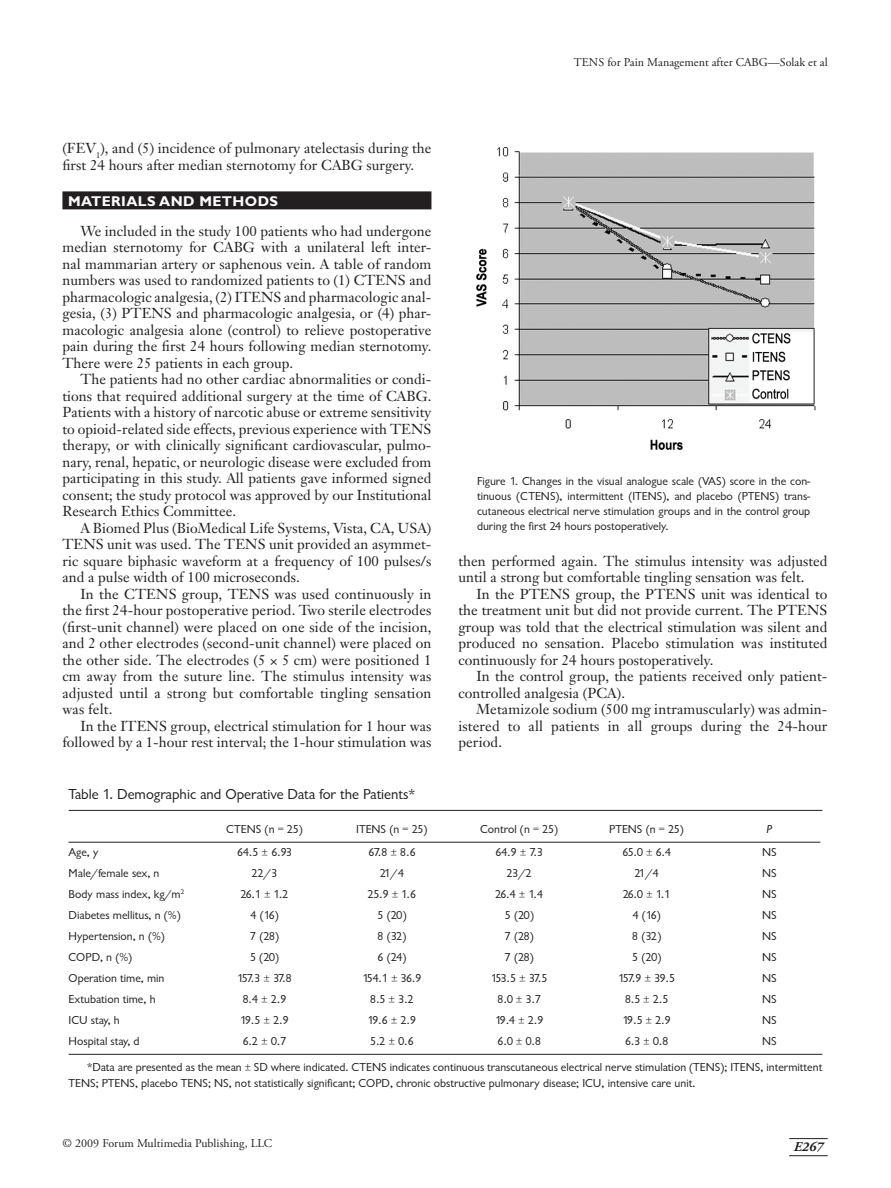
<style>
.page{position:relative;width:891px;height:1188px;background:#fff}
.page>*{position:absolute;margin:0;border:0;box-sizing:border-box;transform-origin:0 0}
.t1{font:15px "Classical Sans Regular DTC";color:#231f20}
.t2{font:14.25px/16.5px "Janson Text";letter-spacing:.005em;color:#231f20;text-align:justify}
.t3{font:700 14.25px "Gill Sans";letter-spacing:.03em;color:#fff}
.t4{font:italic 700 13.5px "Adobe Garamond Pro";color:#231f20}
.t5{font:12px/15px "Classical Sans Regular DTC";color:#231f20;text-align:justify}
.t6{font:12px "Adobe Garamond Pro";letter-spacing:.005em;color:#231f20}
.t7{font:12px "Classical Sans Reg Ita DTC";color:#231f20}
</style>
<div class="page">
<hr style="left:789px;top:1138px;width:39px;height:1px;background:#231f20">
<hr style="left:789px;top:1155px;width:39px;height:1px;background:#231f20">
<div style="left:62px;top:191px;width:369px;height:18px;background:#231f20"></div>
<img style="left:476px;top:147px;width:340px;height:303px">
<hr style="left:69px;top:810px;width:753px;height:1px;background:#231f20">
<hr style="left:69px;top:1054px;width:753px;height:1px;background:#231f20">
<hr style="left:68px;top:842px;width:752px;height:1px;background:#231f20">
<p class="t6" style="left:574px;top:58px;width:255px">TENS for Pain Management after CABG—Solak et al</p>
<p class="t2" style="left:62px;top:141px;width:370px">(FEV<sub>1</sub>), and (5) incidence of pulmonary atelectasis during the first 24 hours after median sternotomy for CABG surgery.</p>
<p class="t3" style="left:68px;top:196px;width:212px">MATERIALS AND METHODS</p>
<p class="t2" style="left:62px;top:224px;width:371px;text-indent:18px">We included in the study 100 patients who had undergone median sternotomy for CABG with a unilateral left inter&shy;nal mammarian artery or saphenous vein. A table of random numbers was used to randomized patients to (1) CTENS and pharmacologic analgesia, (2) ITENS and pharmacologic anal&shy;gesia, (3) PTENS and pharmacologic analgesia, or (4) phar&shy;macologic analgesia alone (control) to relieve postoperative pain during the first 24 hours following median sternotomy.<br>There were 25 patients in each group.</p>
<p class="t2" style="left:62px;top:372px;width:371px;text-indent:18px">The patients had no other cardiac abnormalities or condi&shy;tions that required additional surgery at the time of CABG.<br>Patients with a history of narcotic abuse or extreme sensitivity to opioid-related side effects, previous experience with TENS therapy, or with clinically significant cardiovascular, pulmo&shy;nary, renal, hepatic, or neurologic disease were excluded from participating in this study. All patients gave informed signed consent; the study protocol was approved by our Institutional Research Ethics Committee.</p>
<p class="t2" style="left:62px;top:521px;width:371px;text-indent:18px">A Biomed Plus (BioMedical Life Systems, Vista, CA, USA)<br>TENS unit was used. The TENS unit provided an asymmet&shy;ric square biphasic waveform at a frequency of 100 pulses/s and a pulse width of 100 microseconds.</p>
<p class="t2" style="left:62px;top:587px;width:371px;text-indent:18px">In the CTENS group, TENS was used continuously in the first 24-hour postoperative period. Two sterile electrodes (first-unit channel) were placed on one side of the incision, and 2 other electrodes (second-unit channel) were placed on the other side. The electrodes (5 × 5 cm) were positioned 1 cm away from the suture line. The stimulus intensity was adjusted until a strong but comfortable tingling sensation was felt.</p>
<p class="t2" style="left:62px;top:719px;width:371px;text-align:right">In the ITENS group, electrical stimulation for 1 hour was followed by a 1-hour rest interval; the 1-hour stimulation was</p>
<p class="t5" style="left:477px;top:475px;width:335px">Figure 1. Changes in the visual analogue scale (VAS) score in the con&shy;tinuous (CTENS), intermittent (ITENS), and placebo (PTENS) trans&shy;cutaneous electrical nerve stimulation groups and in the control group during the first 24 hours postoperatively.</p>
<p class="t2" style="left:458px;top:554px;width:370px">then performed again. The stimulus intensity was adjusted until a strong but comfortable tingling sensation was felt.</p>
<p class="t2" style="left:458px;top:587px;width:371px;text-indent:18px">In the PTENS group, the PTENS unit was identical to the treatment unit but did not provide current. The PTENS group was told that the electrical stimulation was silent and produced no sensation. Placebo stimulation was instituted continuously for 24 hours postoperatively.</p>
<p class="t2" style="left:458px;top:669px;width:371px;text-indent:18px">In the control group, the patients received only patient&shy;controlled analgesia (PCA).</p>
<p class="t2" style="left:458px;top:702px;width:371px;text-indent:18px">Metamizole sodium (500 mg intramuscularly) was admin&shy;istered to all patients in all groups during the 24-hour period.</p>
<p class="t1" style="left:69px;top:789px;width:349px">Table 1. Demographic and Operative Data for the Patients*</p>
<p class="t5" style="left:226px;top:823px;width:78px">CTENS (n = 25)</p>
<p class="t5" style="left:356px;top:823px;width:73px">ITENS (n = 25)</p>
<p class="t5" style="left:480px;top:823px;width:79px">Control (n = 25)</p>
<p class="t5" style="left:609px;top:823px;width:76px">PTENS (n = 25)</p>
<p class="t7" style="left:767px;top:825px;width:7px">P</p>
<p class="t5" style="left:69px;top:846px;width:31px">Age, y</p>
<p class="t5" style="left:237px;top:846px;width:57px">64.5 ± 6.93</p>
<p class="t5" style="left:368px;top:846px;width:49px">67.8 ± 8.6</p>
<p class="t5" style="left:495px;top:846px;width:49px">64.9 ± 7.3</p>
<p class="t5" style="left:622px;top:846px;width:51px">65.0 ± 6.4</p>
<p class="t5" style="left:762px;top:846px;width:16px">NS</p>
<p class="t5" style="left:69px;top:867px;width:92px">Male/female sex, n</p>
<p class="t5" style="left:252px;top:867px;width:27px">22/3</p>
<p class="t5" style="left:380px;top:867px;width:26px">21/4</p>
<p class="t5" style="left:507px;top:867px;width:27px">23/2</p>
<p class="t5" style="left:634px;top:867px;width:26px">21/4</p>
<p class="t5" style="left:762px;top:867px;width:16px">NS</p>
<p class="t5" style="left:69px;top:888px;width:117px">Body mass index, kg/m<sup>2</sup></p>
<p class="t5" style="left:241px;top:888px;width:49px">26.1 ± 1.2</p>
<p class="t5" style="left:368px;top:888px;width:50px">25.9 ± 1.6</p>
<p class="t5" style="left:495px;top:888px;width:49px">26.4 ± 1.4</p>
<p class="t5" style="left:623px;top:888px;width:49px">26.0 ± 1.1</p>
<p class="t5" style="left:762px;top:888px;width:16px">NS</p>
<p class="t5" style="left:69px;top:909px;width:114px">Diabetes mellitus, n (%)</p>
<p class="t5" style="left:250px;top:909px;width:30px">4 (16)</p>
<p class="t5" style="left:377px;top:909px;width:31px">5 (20)</p>
<p class="t5" style="left:504px;top:909px;width:31px">5 (20)</p>
<p class="t5" style="left:632px;top:909px;width:30px">4 (16)</p>
<p class="t5" style="left:762px;top:909px;width:16px">NS</p>
<p class="t5" style="left:69px;top:930px;width:98px">Hypertension, n (%)</p>
<p class="t5" style="left:250px;top:930px;width:31px">7 (28)</p>
<p class="t5" style="left:377px;top:930px;width:31px">8 (32)</p>
<p class="t5" style="left:505px;top:930px;width:31px">7 (28)</p>
<p class="t5" style="left:632px;top:930px;width:31px">8 (32)</p>
<p class="t5" style="left:762px;top:930px;width:16px">NS</p>
<p class="t5" style="left:69px;top:951px;width:65px">COPD, n (%)</p>
<p class="t5" style="left:250px;top:951px;width:31px">5 (20)</p>
<p class="t5" style="left:377px;top:951px;width:31px">6 (24)</p>
<p class="t5" style="left:505px;top:951px;width:31px">7 (28)</p>
<p class="t5" style="left:632px;top:951px;width:31px">5 (20)</p>
<p class="t5" style="left:762px;top:951px;width:16px">NS</p>
<p class="t5" style="left:69px;top:972px;width:97px">Operation time, min</p>
<p class="t5" style="left:237px;top:972px;width:56px">157.3 ± 37.8</p>
<p class="t5" style="left:362px;top:972px;width:61px">154.1 ± 36.9</p>
<p class="t5" style="left:491px;top:972px;width:58px">153.5 ± 37.5</p>
<p class="t5" style="left:618px;top:972px;width:59px">157.9 ± 39.5</p>
<p class="t5" style="left:762px;top:972px;width:16px">NS</p>
<p class="t5" style="left:69px;top:993px;width:89px">Extubation time, h</p>
<p class="t5" style="left:243px;top:993px;width:45px">8.4 ± 2.9</p>
<p class="t5" style="left:370px;top:993px;width:45px">8.5 ± 3.2</p>
<p class="t5" style="left:497px;top:993px;width:45px">8.0 ± 3.7</p>
<p class="t5" style="left:625px;top:993px;width:45px">8.5 ± 2.5</p>
<p class="t5" style="left:762px;top:993px;width:16px">NS</p>
<p class="t5" style="left:69px;top:1014px;width:53px">ICU stay, h</p>
<p class="t5" style="left:240px;top:1014px;width:50px">19.5 ± 2.9</p>
<p class="t5" style="left:368px;top:1014px;width:50px">19.6 ± 2.9</p>
<p class="t5" style="left:495px;top:1014px;width:50px">19.4 ± 2.9</p>
<p class="t5" style="left:622px;top:1014px;width:50px">19.5 ± 2.9</p>
<p class="t5" style="left:762px;top:1014px;width:16px">NS</p>
<p class="t5" style="left:69px;top:1035px;width:73px">Hospital stay, d</p>
<p class="t5" style="left:243px;top:1035px;width:45px">6.2 ± 0.7</p>
<p class="t5" style="left:370px;top:1035px;width:45px">5.2 ± 0.6</p>
<p class="t5" style="left:497px;top:1035px;width:45px">6.0 ± 0.8</p>
<p class="t5" style="left:625px;top:1035px;width:45px">6.3 ± 0.8</p>
<p class="t5" style="left:87px;top:1029px;width:737px;line-height:26px;text-indent:675px">NS<br>*Data are presented as the mean ± SD where indicated. CTENS indicates continuous transcutaneous electrical nerve stimulation (TENS); ITENS, intermittent</p>
<p class="t5" style="left:69px;top:1077px;width:628px">TENS; PTENS, placebo TENS; NS, not statistically significant; COPD, chronic obstructive pulmonary disease; ICU, intensive care unit.</p>
<p class="t6" style="left:63px;top:1138px;width:211px">© 2009 Forum Multimedia Publishing, LLC</p>
<p class="t4" style="left:794px;top:1142px;width:31px">E267</p>
</div>
